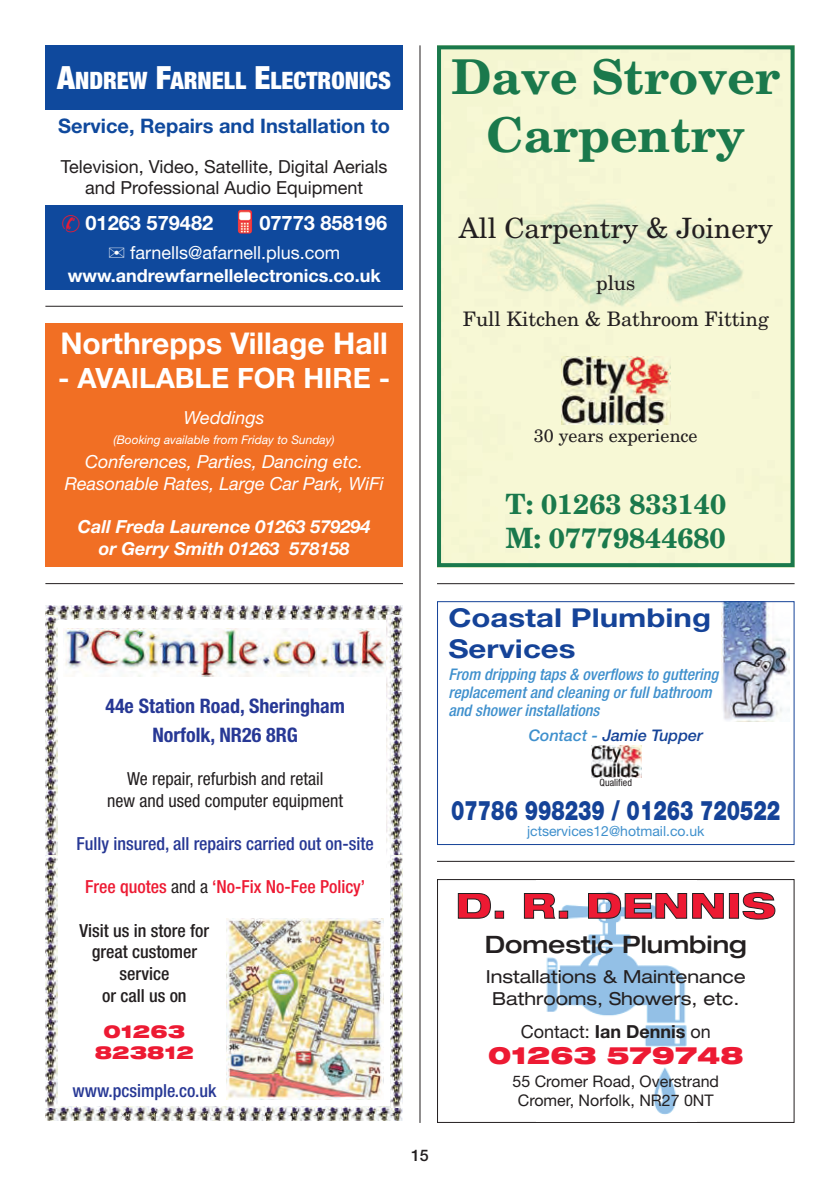
<style>
.page{position:relative;width:840px;height:1191px;background:#fff}
.page>*{position:absolute;margin:0;border:0;box-sizing:border-box;transform-origin:0 0}
.t1{font:700 48px/57.6px "New Century Schlbk";color:#1a794c;text-align:center}
.t2{font:700 30px "Helvetica Neue";color:#fff}
.t3{font:700 28px/33.6px "New Century Schlbk";color:#1a794c}
.t4{font:28px "New Century Schlbk";color:#231f20}
.t5{font:700 28px "Helvetica Neue";color:#fff}
.t6{font:900 27px "Helvetica Neue";color:#154398;scale:.74 1}
.t7{font:700 26px/31.2px "Helvetica Neue";color:#154398;scale:1.2 1}
.t8{font:900 condensed 24px "Helvetica Neue";color:#fff}
.t9{font:500 expanded 24px "Helvetica Neue";color:#231f20}
.t10{font:900 expanded 24px "Helvetica Neue";color:#ed1a33}
.t11{font:700 condensed 20px/28.4px "Helvetica Neue";color:#273895;text-align:center}
.t12{font:700 20px "Helvetica Neue";color:#0f499d}
.t13{font:20px/35.8px "New Century Schlbk";color:#231f20;text-align:center}
.t14{font:700 20px "Helvetica Neue";color:#fff}
.t15{font:18px/21.6px "Helvetica Neue";color:#231f20;text-align:center}
.t16{font:italic 18px/21.6px "Helvetica Neue";color:#fff;text-align:center}
.t17{font:700 18px/22px "Helvetica Neue";color:#fff;text-align:center}
.t18{font:500 condensed 18px "Helvetica Neue";color:#273895}
.t19{font:condensed 18px/21.6px "Helvetica Neue";color:#231f20;text-align:center}
.t20{font:italic 700 18px/21.6px "Helvetica Neue";color:#fff;text-align:center}
.t21{font:500 condensed 18px/21.6px "Helvetica Neue";color:#231f20;text-align:center}
.t22{font:expanded 18px/21.6px "Helvetica Neue";color:#231f20;text-align:center}
.t23{font:500 condensed 18px "Helvetica Neue";color:#ed1a33}
.t24{font:18px "New Century Schlbk";color:#231f20}
.t25{font:900 expanded 18px/21.6px "Helvetica Neue";color:#ed1a33;text-align:center}
.t26{font:italic 500 condensed 16px/18px "Helvetica Neue";letter-spacing:.005em;color:#3f90cd}
.t27{font:16px/19.2px "Helvetica Neue";color:#231f20;text-align:center}
.t28{font:italic 500 16px "Helvetica Neue";color:#154398}
.t29{font:500 16px "Helvetica Neue";color:#231f20}
.t30{font:14px "Helvetica Neue";color:#3f90cd}
.t31{font:italic 12px "Helvetica Neue";color:#fff}
.t32{font:condensed 10px "Helvetica Neue";color:#231f20}
.s1{font-size:32px}
.s2{color:#ed1a33}
.s3{font-weight:400}
.s4{font-weight:400;color:#231f20}
.s5{color:#3f90cd}
.s6{font-weight:700}
</style>
<div class="page">
<img style="left:63px;top:628px;width:323px;height:48px">
<img style="left:45px;top:605px;width:358px;height:14px">
<img style="left:45px;top:1106px;width:358px;height:14px">
<img style="left:45px;top:615px;width:12px;height:240px">
<img style="left:386px;top:615px;width:17px;height:240px">
<img style="left:45px;top:855px;width:12px;height:252px">
<img style="left:390px;top:855px;width:13px;height:252px">
<img style="left:227px;top:918px;width:156px;height:181px">
<div style="left:45px;top:45px;width:358px;height:65px;background:#0f499d"></div>
<div style="left:45px;top:205px;width:358px;height:85px;background:#0f499d"></div>
<img style="left:238px;top:210px;width:14px;height:23px;border-radius:3px">
<div style="left:437px;top:879px;width:357px;height:244px;border:1px solid #231f20"></div>
<img style="left:536px;top:880px;width:159px;height:242px">
<svg style="left:457px;top:892px;width:318px;height:27px"></svg>
<div style="left:45px;top:323px;width:358px;height:244px;background:#f16f24"></div>
<img style="left:561px;top:356px;width:108px;height:69px">
<div style="left:437px;top:45px;width:357px;height:522px;border:4px solid #1a794c"></div>
<hr style="left:419px;top:45px;width:1px;height:1078px;background:#231f20">
<hr style="left:45px;top:306px;width:358px;height:1px;background:#231f20">
<hr style="left:437px;top:861px;width:357px;height:1px;background:#231f20">
<hr style="left:45px;top:583px;width:358px;height:1px;background:#231f20">
<hr style="left:437px;top:583px;width:357px;height:1px;background:#231f20">
<img style="left:591px;top:745px;width:50px;height:32px">
<img style="left:721px;top:603px;width:67px;height:118px">
<div style="left:437px;top:601px;width:357px;height:244px;border:1px solid #154398"></div>
<h3 class="t8" style="left:57px;top:61px;width:335px"><span class="s1">A</span>NDREW <span class="s1">F</span>ARNELL <span class="s1">E</span>LECTRONICS</h3>
<p class="t12" style="left:58px;top:118px;width:333px">Service, Repairs and Installation to</p>
<p class="t15" style="left:61px;top:157px;width:328px">Television, Video, Satellite, Digital Aerials and Professional Audio Equipment</p>
<p class="t14" style="left:62px;top:216px;width:153px"><span class="s2">✆</span> 01263 579482</p>
<p class="t14" style="left:259px;top:216px;width:129px">07773 858196</p>
<p class="t17" style="left:68px;top:244px;width:314px">✉ <span class="s3">farnells@afarnell.plus.com </span>www.andrewfarnellelectronics.co.uk</p>
<h2 class="t2" style="left:60px;top:332px;width:329px">Northrepps Village Hall</h2>
<h3 class="t5" style="left:58px;top:368px;width:333px">- AVAILABLE FOR HIRE -</h3>
<p class="t16" style="left:184px;top:409px;width:82px">Weddings</p>
<p class="t31" style="left:113px;top:436px;width:222px">(Booking available from Friday to Sunday)</p>
<p class="t16" style="left:65px;top:453px;width:320px">Conferences, Parties, Dancing etc.<br>Reasonable Rates, Large Car Park, WiFi</p>
<p class="t20" style="left:78px;top:517px;width:294px">Call Freda Laurence 01263 579294 or Gerry Smith 01263 578158</p>
<p class="t11" style="left:105px;top:690px;width:241px">44e Station Road, Sheringham<br>Norfolk, NR26 8RG</p>
<p class="t19" style="left:107px;top:769px;width:237px">We repair, refurbish and retail<br>new and used computer equipment</p>
<p class="t18" style="left:76px;top:837px;width:299px">Fully insured, all repairs carried out on-site</p>
<p class="t23" style="left:85px;top:880px;width:281px">Free quotes <span class="s4">and a</span> ‘No-Fix No-Fee Policy’</p>
<p class="t21" style="left:80px;top:921px;width:131px">Visit us in store for great customer service<br>or call us on</p>
<p class="t25" style="left:95px;top:1021px;width:100px">01263<br>823812</p>
<p class="t18" style="left:72px;top:1084px;width:145px">www.pcsimple.co.uk</p>
<h1 class="t1" style="left:451px;top:53px;width:330px">Dave Strover<br>Carpentry</h1>
<h3 class="t4" style="left:458px;top:218px;width:315px">All Carpentry &amp; Joinery</h3>
<p class="t13" style="left:462px;top:267px;width:307px">plus<br>Full Kitchen &amp; Bathroom Fitting</p>
<p class="t24" style="left:533px;top:429px;width:165px">30 years experience</p>
<h3 class="t3" style="left:505px;top:490px;width:222px">T: 01263 833140<br>M: 07779844680</h3>
<h3 class="t7" style="left:448px;top:604px;width:220px">Coastal Plumbing<br>Services</h3>
<p class="t26" style="left:448px;top:666px;width:271px">From dripping taps &amp; overflows to guttering replacement and cleaning or full bathroom and shower installations</p>
<p class="t28" style="left:528px;top:729px;width:176px"><span class="s5">Contact -</span> Jamie Tupper</p>
<p class="t32" style="left:599px;top:779px;width:34px">Qualified</p>
<h3 class="t6" style="left:451px;top:800px;width:446px">07786 998239 / 01263 720522</h3>
<p class="t30" style="left:526px;top:825px;width:179px">jctservices12@hotmail.co.uk</p>
<p class="t29" style="left:411px;top:1142px;width:19px">15</p>
<h3 class="t9" style="left:484px;top:936px;width:263px">Domestic Plumbing</h3>
<p class="t22" style="left:485px;top:967px;width:261px">Installations &amp; Maintenance<br>Bathrooms, Showers, etc.</p>
<p class="t15" style="left:520px;top:1022px;width:191px">Contact: <span class="s6">Ian Dennis</span> on</p>
<h3 class="t10" style="left:487px;top:1046px;width:257px">01263 579748</h3>
<p class="t27" style="left:512px;top:1072px;width:208px">55 Cromer Road, Overstrand<br>Cromer, Norfolk, NR27 0NT</p>
</div>
